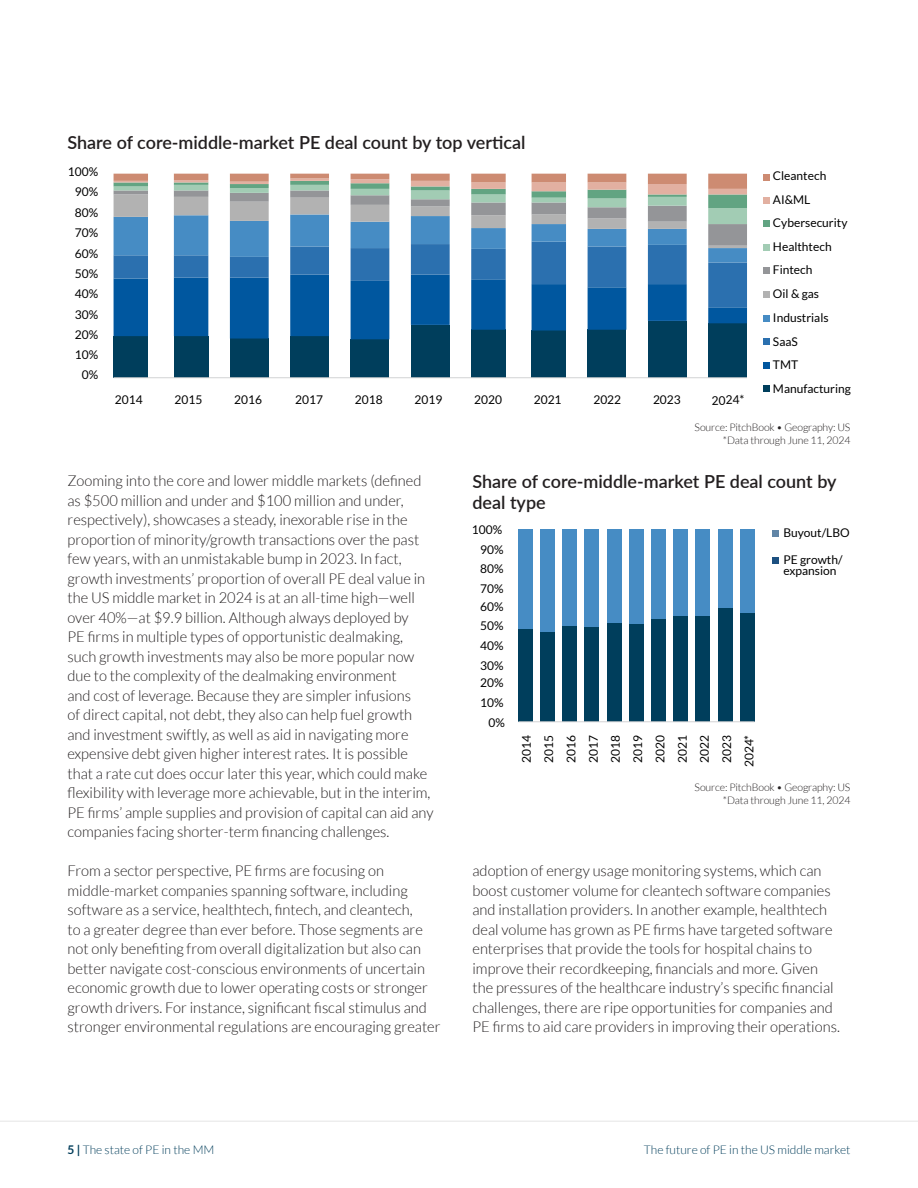
<style>
.page{position:relative;width:918px;height:1188px;background:#fff}
.page>*{position:absolute;margin:0;border:0;box-sizing:border-box;transform-origin:0 0}
.Chart_title{font:600 18px/21px "Lato";color:#231f20}
.Body{font:300 15px/19.5px "Lato";color:#231f20}
.t1{font:12px/22.2px "Lato";color:#000}
.t2{font:300 12px "Lato";color:#033e5b}
.Source_Tag{font:300 10.5px/12.6px "Lato";letter-spacing:-.01em;color:#231f20;text-align:right}
.s1{font-weight:700}
</style>
<div class="page">
<hr style="left:0;top:1120px;width:918px;height:2px;background:#d2d3d3">
<div style="left:740px;top:612px;width:15px;height:110px;background:#003e5c"></div>
<div style="left:718px;top:607px;width:14px;height:115px;background:#003e5c"></div>
<div style="left:696px;top:616px;width:14px;height:106px;background:#003e5c"></div>
<div style="left:673px;top:616px;width:15px;height:106px;background:#003e5c"></div>
<div style="left:652px;top:619px;width:14px;height:103px;background:#003e5c"></div>
<div style="left:629px;top:624px;width:15px;height:98px;background:#003e5c"></div>
<div style="left:607px;top:622px;width:14px;height:100px;background:#003e5c"></div>
<div style="left:585px;top:627px;width:14px;height:95px;background:#003e5c"></div>
<div style="left:562px;top:625px;width:15px;height:97px;background:#003e5c"></div>
<div style="left:541px;top:632px;width:14px;height:90px;background:#003e5c"></div>
<div style="left:518px;top:629px;width:15px;height:93px;background:#003e5c"></div>
<div style="left:740px;top:529px;width:15px;height:83px;background:#468cc4"></div>
<div style="left:718px;top:529px;width:14px;height:78px;background:#468cc4"></div>
<div style="left:696px;top:529px;width:14px;height:87px;background:#468cc4"></div>
<div style="left:673px;top:529px;width:15px;height:87px;background:#468cc4"></div>
<div style="left:652px;top:529px;width:14px;height:90px;background:#468cc4"></div>
<div style="left:629px;top:529px;width:15px;height:95px;background:#468cc4"></div>
<div style="left:607px;top:529px;width:14px;height:93px;background:#468cc4"></div>
<div style="left:585px;top:529px;width:14px;height:98px;background:#468cc4"></div>
<div style="left:562px;top:529px;width:15px;height:96px;background:#468cc4"></div>
<div style="left:541px;top:529px;width:14px;height:103px;background:#468cc4"></div>
<div style="left:518px;top:529px;width:15px;height:100px;background:#468cc4"></div>
<svg style="left:773px;top:530px;width:6px;height:6px"></svg>
<svg style="left:773px;top:557px;width:6px;height:6px"></svg>
<hr style="left:518px;top:721px;width:237px;height:1px;background:#d2d3d4">
<div style="left:708px;top:323px;width:39px;height:55px;background:#003e5c"></div>
<div style="left:648px;top:321px;width:39px;height:57px;background:#003e5c"></div>
<div style="left:588px;top:330px;width:38px;height:48px;background:#003e5c"></div>
<div style="left:532px;top:331px;width:34px;height:47px;background:#003e5c"></div>
<div style="left:471px;top:330px;width:35px;height:48px;background:#003e5c"></div>
<div style="left:411px;top:325px;width:39px;height:53px;background:#003e5c"></div>
<div style="left:351px;top:339px;width:38px;height:39px;background:#003e5c"></div>
<div style="left:290px;top:336px;width:39px;height:42px;background:#003e5c"></div>
<div style="left:230px;top:339px;width:39px;height:39px;background:#003e5c"></div>
<div style="left:174px;top:336px;width:34px;height:42px;background:#003e5c"></div>
<div style="left:114px;top:336px;width:34px;height:42px;background:#003e5c"></div>
<svg style="left:114px;top:174px;width:633px;height:165px"></svg>
<svg style="left:763px;top:174px;width:6px;height:6px"></svg>
<svg style="left:763px;top:197px;width:6px;height:6px"></svg>
<svg style="left:763px;top:221px;width:6px;height:6px"></svg>
<div style="left:763px;top:244px;width:6px;height:7px;background:#a2ccb4"></div>
<svg style="left:763px;top:268px;width:6px;height:6px"></svg>
<div style="left:763px;top:291px;width:6px;height:7px;background:#b2b2b2"></div>
<svg style="left:763px;top:315px;width:6px;height:6px"></svg>
<svg style="left:763px;top:339px;width:6px;height:6px"></svg>
<div style="left:763px;top:362px;width:6px;height:7px;background:#00579f"></div>
<svg style="left:763px;top:386px;width:6px;height:6px"></svg>
<hr style="left:114px;top:377px;width:633px;height:1px;background:#d2d3d4">
<p class="Chart_title" style="left:68px;top:132px;width:459px">Share of core-middle-market PE deal count by top vertical</p>
<p class="t1" style="left:68px;top:161px;width:32px">100%</p>
<p class="t1" style="left:75px;top:181px;width:25px">90%</p>
<p class="t1" style="left:75px;top:201px;width:25px">80%</p>
<p class="t1" style="left:75px;top:221px;width:25px">70%</p>
<p class="t1" style="left:75px;top:242px;width:25px">60%</p>
<p class="t1" style="left:75px;top:262px;width:25px">50%</p>
<p class="t1" style="left:75px;top:282px;width:25px">40%</p>
<p class="t1" style="left:75px;top:303px;width:25px">30%</p>
<p class="t1" style="left:75px;top:323px;width:25px">20%</p>
<p class="t1" style="left:75px;top:344px;width:25px">10%</p>
<p class="t1" style="left:82px;top:364px;width:18px">0%</p>
<p class="t1" style="left:115px;top:388px;width:29px">2014</p>
<p class="t1" style="left:174px;top:388px;width:29px">2015</p>
<p class="t1" style="left:234px;top:388px;width:29px">2016</p>
<p class="t1" style="left:295px;top:388px;width:29px">2017</p>
<p class="t1" style="left:355px;top:388px;width:29px">2018</p>
<p class="t1" style="left:415px;top:388px;width:29px">2019</p>
<p class="t1" style="left:474px;top:388px;width:29px">2020</p>
<p class="t1" style="left:534px;top:388px;width:29px">2021</p>
<p class="t1" style="left:593px;top:388px;width:29px">2022</p>
<p class="t1" style="left:653px;top:388px;width:29px">2023</p>
<p class="t1" style="left:711px;top:389px;width:34px;rotate:-2deg">2024*</p>
<p class="t1" style="left:773px;top:164px;width:80px;line-height:23.7px">Cleantech<br>AI&amp;ML<br>Cybersecurity<br>Healthtech<br>Fintech<br>Oil &amp; gas<br>Industrials<br>SaaS<br>TMT<br>Manufacturing</p>
<p class="Body" style="left:68px;top:471px;width:368px">Zooming into the core and lower middle markets (defined as $500 million and under and $100 million and under, respectively), showcases a steady, inexorable rise in the proportion of minority/growth transactions over the past few years, with an unmistakable bump in 2023. In fact, growth investments’ proportion of overall PE deal value in the US middle market in 2024 is at an all-time high—well over 40%—at $9.9 billion. Although always deployed by<br>PE firms in multiple types of opportunistic dealmaking, such growth investments may also be more popular now due to the complexity of the dealmaking environment<br>and cost of leverage. Because they are simpler infusions<br>of direct capital, not debt, they also can help fuel growth and investment swiftly, as well as aid in navigating more expensive debt given higher interest rates. It is possible that a rate cut does occur later this year, which could make flexibility with leverage more achievable, but in the interim, PE firms’ ample supplies and provision of capital can aid any companies facing shorter-term financing challenges.</p>
<p class="Body" style="left:68px;top:861px;width:375px">From a sector perspective, PE firms are focusing on middle-market companies spanning software, including software as a service, healthtech, fintech, and cleantech,<br>to a greater degree than ever before. Those segments are not only benefiting from overall digitalization but also can better navigate cost-conscious environments of uncertain economic growth due to lower operating costs or stronger growth drivers. For instance, significant fiscal stimulus and stronger environmental regulations are encouraging greater</p>
<p class="Source_Tag" style="left:695px;top:421px;width:157px">Source: PitchBook • Geography: US *Data through June 11, 2024</p>
<p class="Chart_title" style="left:472px;top:471px;width:366px">Share of core-middle-market PE deal count by deal type</p>
<p class="t1" style="left:472px;top:518px;width:32px">100%</p>
<p class="t1" style="left:480px;top:538px;width:25px">90%</p>
<p class="t1" style="left:480px;top:558px;width:25px">80%</p>
<p class="t1" style="left:480px;top:577px;width:25px">70%</p>
<p class="t1" style="left:480px;top:595px;width:25px">60%</p>
<p class="t1" style="left:480px;top:615px;width:25px">50%</p>
<p class="t1" style="left:480px;top:634px;width:25px">40%</p>
<p class="t1" style="left:480px;top:654px;width:25px">30%</p>
<p class="t1" style="left:480px;top:672px;width:25px">20%</p>
<p class="t1" style="left:480px;top:692px;width:25px">10%</p>
<p class="t1" style="left:489px;top:711px;width:18px">0%</p>
<p class="t1" style="left:783px;top:521px;width:68px">Buyout/LBO</p>
<p class="t1" style="left:783px;top:554px;width:61px;line-height:11.4px">PE growth/ expansion</p>
<p class="t1" style="left:515px;top:767px;width:34px;text-align:center;rotate:-90deg">2014<br>2015<br>2016<br>2017<br>2018<br>2019<br>2020<br>2021<br>2022<br>2023<br>2024*</p>
<p class="Source_Tag" style="left:695px;top:781px;width:157px">Source: PitchBook • Geography: US *Data through June 11, 2024</p>
<p class="Body" style="left:472px;top:861px;width:369px">adoption of energy usage monitoring systems, which can boost customer volume for cleantech software companies and installation providers. In another example, healthtech deal volume has grown as PE firms have targeted software enterprises that provide the tools for hospital chains to improve their recordkeeping, financials and more. Given the pressures of the healthcare industry’s specific financial challenges, there are ripe opportunities for companies and PE firms to aid care providers in improving their operations.</p>
<p class="t2" style="left:68px;top:1143px;width:148px"><span class="s1">5 |</span> The state of PE in the MM</p>
<p class="t2" style="left:644px;top:1143px;width:208px">The future of PE in the US middle market</p>
</div>
